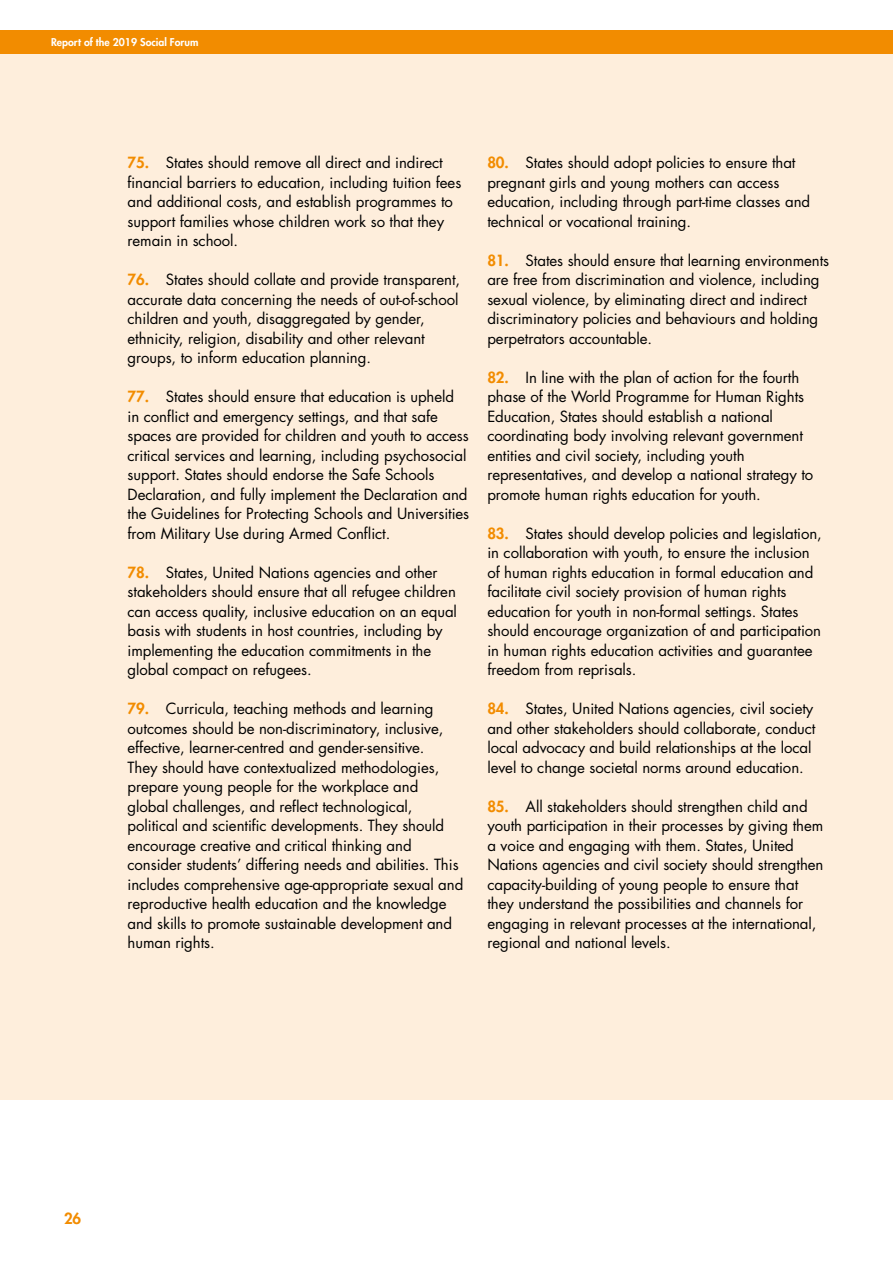
<style>
.page{position:relative;width:893px;height:1263px;background:#fff}
.page>*{position:absolute;margin:0;border:0;box-sizing:border-box;transform-origin:0 0}
.t1{font:15px/19.5px "Futura";letter-spacing:-.005em;color:#000}
.t2{font:800 15px "Futura";color:#f28c00}
.t3{font:800 10.5px "Futura";color:#fff}
.s1{font-weight:800;color:#f28c00}
</style>
<div class="page">
<div style="left:0;top:31px;width:893px;height:23px;background:#f28c00"></div>
<div style="left:0;top:54px;width:893px;height:1045px;background:#feeedc"></div>
<p class="t3" style="left:51px;top:35px;width:149px">Report of the 2019 Social Forum</p>
<p class="t1" style="left:128px;top:153px;width:335px"><span class="s1">75.</span> States should remove all direct and indirect financial barriers to education, including tuition fees and additional costs, and establish programmes to support families whose children work so that they remain in school.</p>
<p class="t1" style="left:128px;top:270px;width:334px"><span class="s1">76.</span> States should collate and provide transparent, accurate data concerning the needs of out-of-school children and youth, disaggregated by gender, ethnicity, religion, disability and other relevant groups, to inform education planning.</p>
<p class="t1" style="left:128px;top:387px;width:343px"><span class="s1">77.</span> States should ensure that education is upheld in conflict and emergency settings, and that safe spaces are provided for children and youth to access critical services and learning, including psychosocial support. States should endorse the Safe Schools Declaration, and fully implement the Declaration and the Guidelines for Protecting Schools and Universities from Military Use during Armed Conflict.</p>
<p class="t1" style="left:128px;top:563px;width:331px"><span class="s1">78.</span> States, United Nations agencies and other stakeholders should ensure that all refugee children can access quality, inclusive education on an equal basis with students in host countries, including by implementing the education commitments in the global compact on refugees.</p>
<p class="t1" style="left:128px;top:699px;width:337px"><span class="s1">79.</span> Curricula, teaching methods and learning outcomes should be non-discriminatory, inclusive, effective, learner-centred and gender-sensitive.<br>They should have contextualized methodologies, prepare young people for the workplace and<br>global challenges, and reflect technological, political and scientific developments. They should encourage creative and critical thinking and consider students’ differing needs and abilities. This includes comprehensive age-appropriate sexual and reproductive health education and the knowledge and skills to promote sustainable development and human rights.</p>
<p class="t1" style="left:487px;top:153px;width:324px"><span class="s1">80.</span> States should adopt policies to ensure that pregnant girls and young mothers can access education, including through part-time classes and technical or vocational training.</p>
<p class="t1" style="left:487px;top:251px;width:343px"><span class="s1">81.</span> States should ensure that learning environments are free from discrimination and violence, including sexual violence, by eliminating direct and indirect discriminatory policies and behaviours and holding perpetrators accountable.</p>
<p class="t1" style="left:487px;top:368px;width:327px"><span class="s1">82.</span> In line with the plan of action for the fourth phase of the World Programme for Human Rights Education, States should establish a national coordinating body involving relevant government entities and civil society, including youth representatives, and develop a national strategy to promote human rights education for youth.</p>
<p class="t1" style="left:487px;top:524px;width:336px"><span class="s1">83.</span> States should develop policies and legislation, in collaboration with youth, to ensure the inclusion of human rights education in formal education and facilitate civil society provision of human rights education for youth in non-formal settings. States should encourage organization of and participation in human rights education activities and guarantee freedom from reprisals.</p>
<p class="t1" style="left:487px;top:699px;width:330px"><span class="s1">84.</span> States, United Nations agencies, civil society and other stakeholders should collaborate, conduct local advocacy and build relationships at the local level to change societal norms around education.</p>
<p class="t1" style="left:487px;top:797px;width:338px"><span class="s1">85.</span> All stakeholders should strengthen child and youth participation in their processes by giving them a voice and engaging with them. States, United Nations agencies and civil society should strengthen capacity-building of young people to ensure that they understand the possibilities and channels for engaging in relevant processes at the international, regional and national levels.</p>
<p class="t2" style="left:64px;top:1209px;width:19px">26</p>
</div>
